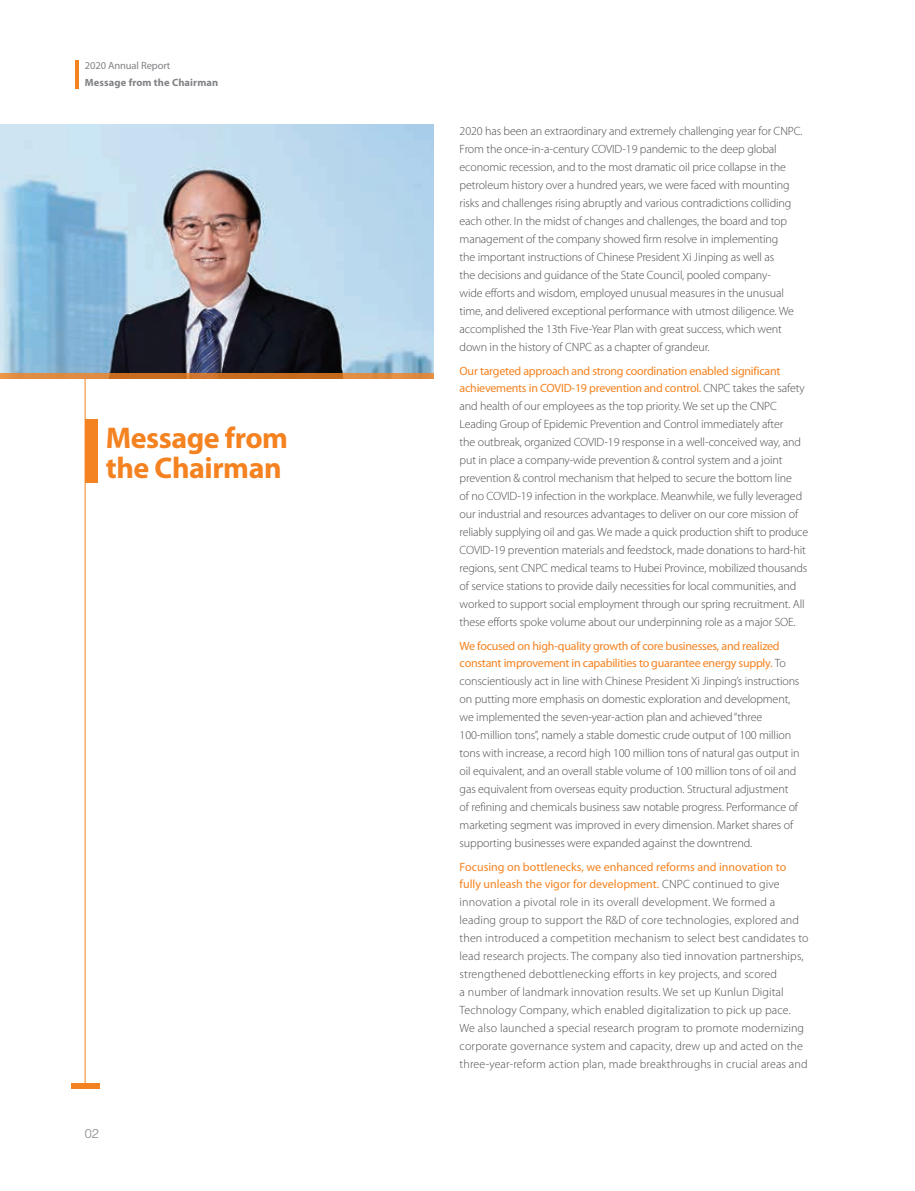
<style>
.page{position:relative;width:915px;height:1191px;background:#fff}
.page>*{position:absolute;margin:0;border:0;box-sizing:border-box;transform-origin:0 0}
.t1{font:700 30px/30px "Myriad Pro";letter-spacing:-.015em;color:#f58220}
.t2{font:12.75px "FZZDXJW GB1 0";color:#808285}
.t3{font:300 12px/18px "Myriad Pro";letter-spacing:-.01em;color:#4b4c4d}
.t4{font:300 12px/18px "Myriad Pro";letter-spacing:.01em;color:#4b4c4d}
.t5{font:12px/16.5px "Myriad Pro";letter-spacing:-.02em;color:#f58220}
.t6{font:12px/16.5px "Myriad Pro";color:#f58220}
.t7{font:700 10.5px "Myriad Pro";letter-spacing:.01em;color:#808285}
.t8{font:10.5px "Myriad Pro";letter-spacing:-.01em;color:#808285}
.s1{font-weight:300;color:#4b4c4d}
</style>
<div class="page">
<hr style="left:75px;top:61px;width:4px;height:28px;background:#f58220">
<div style="left:85px;top:420px;width:12px;height:63px;background:#f58220"></div>
<img style="left:0;top:125px;width:433px;height:249px">
<div style="left:71px;top:1083px;width:28px;height:5px;background:#f58220"></div>
<svg style="left:0;top:374px;width:433px;height:5px"></svg>
<hr style="left:85px;top:379px;width:1px;height:706px;background:#f58220">
<p class="t8" style="left:85px;top:60px;width:87px">2020 Annual Report</p>
<p class="t7" style="left:85px;top:77px;width:135px">Message from the Chairman</p>
<h1 class="t1" style="left:106px;top:423px;width:184px">Message from the Chairman</h1>
<p class="t2" style="left:85px;top:1126px;width:16px">02</p>
<p class="t3" style="left:459px;top:122px;width:344px">2020 has been an extraordinary and extremely challenging year for CNPC.<br>From the once-in-a-century COVID-19 pandemic to the deep global economic recession, and to the most dramatic oil price collapse in the petroleum history over a hundred years, we were faced with mounting risks and challenges rising abruptly and various contradictions colliding each other. In the midst of changes and challenges, the board and top management of the company showed firm resolve in implementing<br>the important instructions of Chinese President Xi Jinping as well as<br>the decisions and guidance of the State Council, pooled company-<br>wide efforts and wisdom, employed unusual measures in the unusual time, and delivered exceptional performance with utmost diligence. We accomplished the 13th Five-Year Plan with great success, which went down in the history of CNPC as a chapter of grandeur.</p>
<p class="t5" style="left:459px;top:363px;width:346px">Our targeted approach and strong coordination enabled significant achievements in COVID-19 prevention and control. <span class="s1">CNPC takes the safety</span></p>
<p class="t3" style="left:459px;top:397px;width:350px">and health of our employees as the top priority. We set up the CNPC Leading Group of Epidemic Prevention and Control immediately after<br>the outbreak, organized COVID-19 response in a well-conceived way, and put in place a company-wide prevention &amp; control system and a joint prevention &amp; control mechanism that helped to secure the bottom line<br>of no COVID-19 infection in the workplace. Meanwhile, we fully leveraged our industrial and resources advantages to deliver on our core mission of reliably supplying oil and gas. We made a quick production shift to produce COVID-19 prevention materials and feedstock, made donations to hard-hit regions, sent CNPC medical teams to Hubei Province, mobilized thousands of service stations to provide daily necessities for local communities, and worked to support social employment through our spring recruitment. All these efforts spoke volume about our underpinning role as a major SOE.</p>
<p class="t5" style="left:459px;top:638px;width:327px">We focused on high-quality growth of core businesses, and realized constant improvement in capabilities to guarantee energy supply. <span class="s1">To</span></p>
<p class="t3" style="left:459px;top:672px;width:341px">conscientiously act in line with Chinese President Xi Jinping’s instructions on putting more emphasis on domestic exploration and development, we implemented the seven-year-action plan and achieved “three 100-million tons”, namely a stable domestic crude output of 100 million tons with increase, a record high 100 million tons of natural gas output in oil equivalent, and an overall stable volume of 100 million tons of oil and gas equivalent from overseas equity production. Structural adjustment of refining and chemicals business saw notable progress. Performance of marketing segment was improved in every dimension. Market shares of supporting businesses were expanded against the downtrend.</p>
<p class="t6" style="left:459px;top:859px;width:328px">Focusing on bottlenecks, we enhanced reforms and innovation to fully unleash the vigor for development. <span class="s1">CNPC continued to give</span></p>
<p class="t4" style="left:459px;top:892px;width:350px">innovation a pivotal role in its overall development. We formed a leading group to support the R&amp;D of core technologies, explored and then introduced a competition mechanism to select best candidates to lead research projects. The company also tied innovation partnerships, strengthened debottlenecking efforts in key projects, and scored<br>a number of landmark innovation results. We set up Kunlun Digital Technology Company, which enabled digitalization to pick up pace.<br>We also launched a special research program to promote modernizing corporate governance system and capacity, drew up and acted on the three-year-reform action plan, made breakthroughs in crucial areas and</p>
</div>
